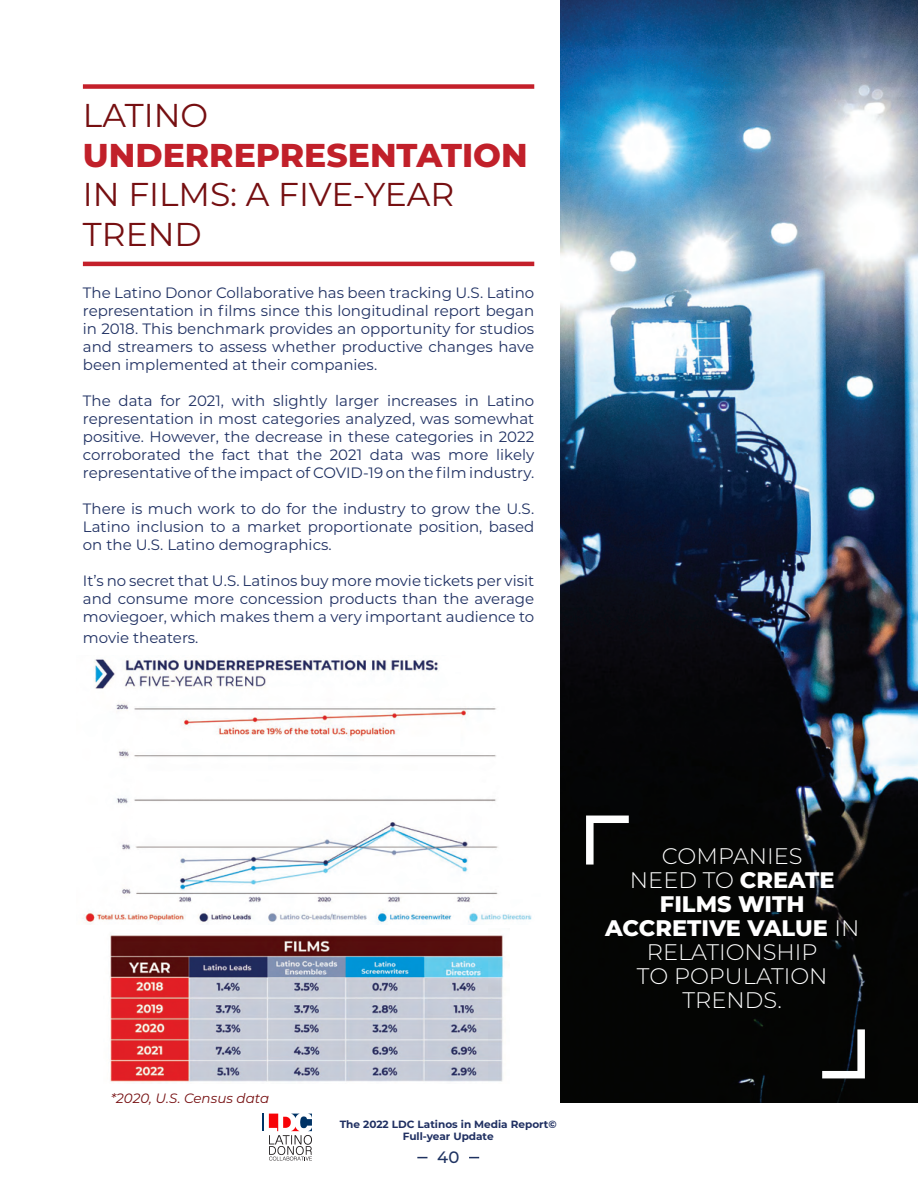
<style>
.page{position:relative;width:918px;height:1188px;background:#fff}
.page>*{position:absolute;margin:0;border:0;box-sizing:border-box;transform-origin:0 0}
.t1{font:33px/39.6px "Montserrat";color:#760f11}
.t2{font:800 33px "Montserrat";color:#c1202a}
.Generales{font:800 22.5px/24px "Montserrat";color:#fff;text-align:center}
.Generales-2{font:300 22.5px/24px "Montserrat";color:#fff;text-align:center}
.t3{font:500 16.5px "Montserrat";color:#1f3362}
.t4{font:15px/18px "Montserrat";color:#203163;text-align:justify}
.t5{font:italic 13.5px "Montserrat";color:#760f11}
.t6{font:700 10.5px/12px "Montserrat";color:#203062;text-align:center}
.s1{font-weight:300}
</style>
<div class="page">
<img style="left:110px;top:935px;width:393px;height:147px">
<img style="left:82px;top:659px;width:450px;height:266px">
<hr style="left:83px;top:262px;width:451px;height:4px;background:#c4202a">
<div style="left:83px;top:84px;width:451px;height:5px;background:#c4202a"></div>
<img style="left:561px;top:0;width:357px;height:1102px">
<svg style="left:582px;top:812px;width:54px;height:60px"></svg>
<svg style="left:815px;top:1022px;width:54px;height:60px"></svg>
<svg style="left:263px;top:1114px;width:49px;height:47px"></svg>
<p class="t1" style="left:83px;top:95px;width:127px">LATINO</p>
<p class="t2" style="left:83px;top:131px;width:446px">UNDERREPRESENTATION</p>
<p class="t1" style="left:83px;top:174px;width:373px">IN FILMS: A FIVE-YEAR<br>TREND</p>
<p class="t4" style="left:83px;top:283px;width:453px">The Latino Donor Collaborative has been tracking U.S. Latino representation in films since this longitudinal report began in 2018. This benchmark provides an opportunity for studios and streamers to assess whether productive changes have been implemented at their companies.</p>
<p class="t4" style="left:83px;top:391px;width:453px">The data for 2021, with slightly larger increases in Latino representation in most categories analyzed, was somewhat positive. However, the decrease in these categories in 2022 corroborated the fact that the 2021 data was more likely representative of the impact of COVID-19 on the film industry.</p>
<p class="t4" style="left:83px;top:499px;width:453px">There is much work to do for the industry to grow the U.S.<br>Latino inclusion to a market proportionate position, based on the U.S. Latino demographics.</p>
<p class="t4" style="left:83px;top:571px;width:453px">It’s no secret that U.S. Latinos buy more movie tickets per visit and consume more concession products than the average moviegoer, which makes them a very important audience to</p>
<p class="t4" style="left:83px;top:628px;width:117px">movie theaters.</p>
<p class="t5" style="left:111px;top:1089px;width:160px">*2020, U.S. Census data</p>
<p class="t6" style="left:340px;top:1118px;width:218px">The 2022 LDC Latinos in Media Report©<br>Full-year Update</p>
<p class="t3" style="left:437px;top:1145px;width:24px">40</p>
<p class="Generales-2" style="left:662px;top:844px;width:142px">COMPANIES</p>
<p class="Generales" style="left:605px;top:867px;width:256px"><span class="s1">NEED TO</span> CREATE<br>FILMS WITH<br>ACCRETIVE VALUE <span class="s1">IN<br>RELATIONSHIP</span></p>
<p class="Generales-2" style="left:637px;top:964px;width:192px">TO POPULATION<br>TRENDS.</p>
</div>
